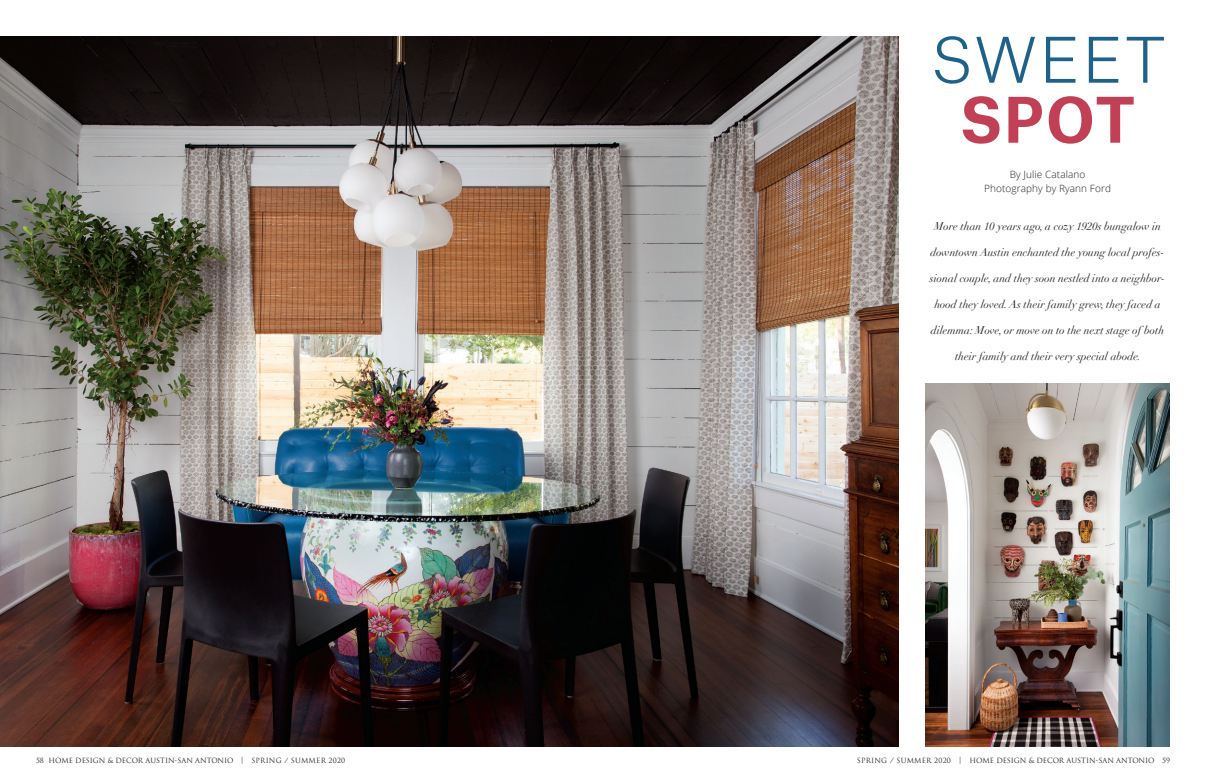
<style>
.page{position:relative;width:1206px;height:783px;background:#fff}
.page>*{position:absolute;margin:0;border:0;box-sizing:border-box;transform-origin:0 0}
.t1{font:300 60px "Atlas Grotesk";letter-spacing:.035em;color:#05517d}
.t2{font:700 60px "Atlas Grotesk";color:#ba2b43}
.t3{font:italic 11px "Didot";color:#231f20}
.t4{font:300 10px/14px "Open Sans";letter-spacing:.01em;color:#231f20;text-align:center}
.t5{font:7px "Trajan Pro";color:#231f20}
</style>
<div class="page">
<img style="left:0;top:36px;width:899px;height:711px">
<img style="left:925px;top:384px;width:245px;height:363px">
<h1 class="t1" style="left:930px;top:13px;width:236px">SWEET</h1>
<h1 class="t2" style="left:960px;top:71px;width:176px">SPOT</h1>
<p class="t4" style="left:984px;top:167px;width:128px">By Julie Catalano<br>Photography by Ryann Ford</p>
<p class="t3" style="left:934px;top:220px;width:229px">More than 10 years ago, a cozy 1920s bungalow in</p>
<p class="t3" style="left:931px;top:246px;width:236px">downtown Austin enchanted the young local profes-</p>
<p class="t3" style="left:930px;top:272px;width:237px">sional couple, and they soon nestled into a neighbor-</p>
<p class="t3" style="left:934px;top:298px;width:228px">hood they loved. As their family grew, they faced a</p>
<p class="t3" style="left:931px;top:324px;width:235px">dilemma: Move, or move on to the next stage of both</p>
<p class="t3" style="left:955px;top:350px;width:187px">their family and their very special abode.</p>
<p class="t5" style="left:36px;top:756px;width:311px">58 HOME DESIGN &amp; DECOR AUSTIN-SAN ANTONIO | SPRING / SUMMER 2020</p>
<p class="t5" style="left:857px;top:756px;width:315px">SPRING / SUMMER 2020 | HOME DESIGN &amp; DECOR AUSTIN-SAN ANTONIO 59</p>
</div>
